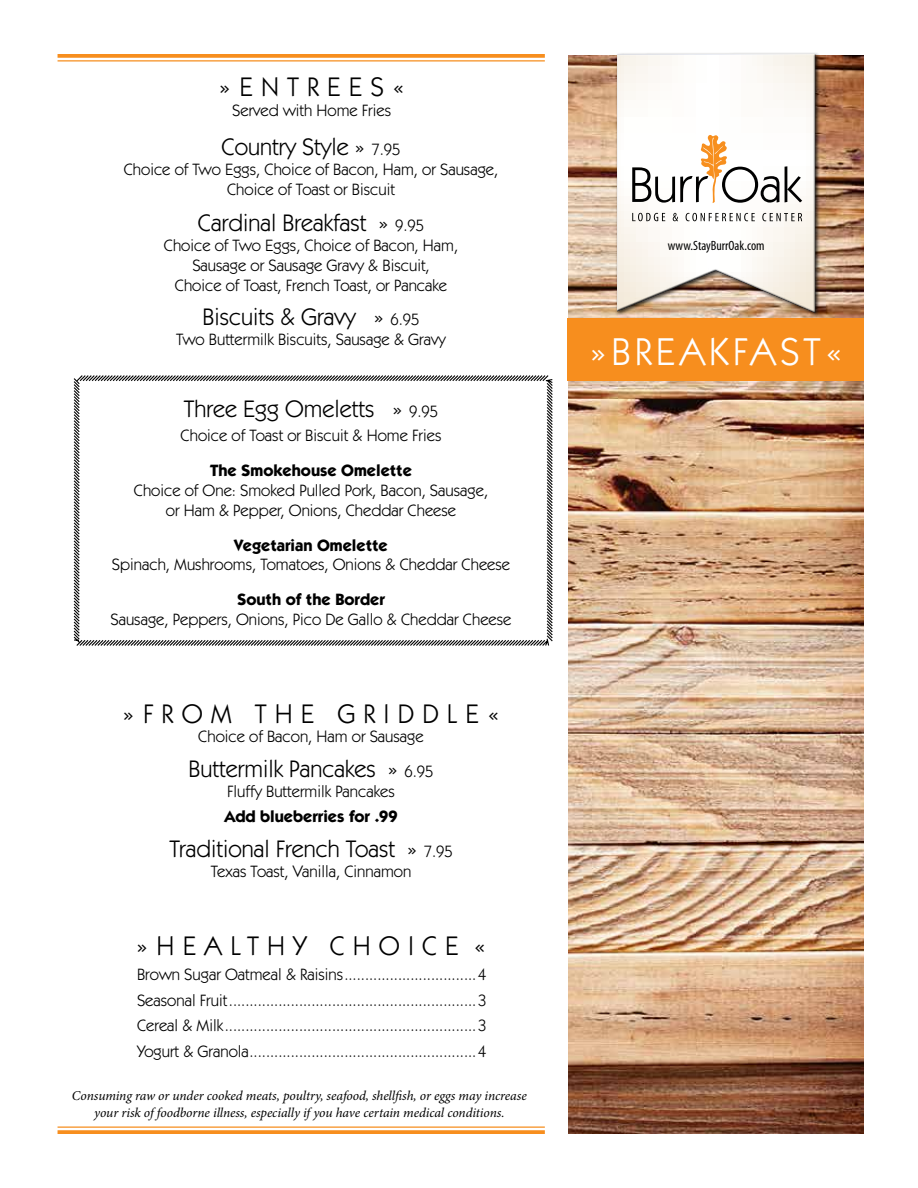
<style>
.page{position:relative;width:918px;height:1188px;background:#fff}
.page>*{position:absolute;margin:0;border:0;box-sizing:border-box;transform-origin:0 0}
.t1{font:39px "ITC Kabel Std";letter-spacing:.1em;color:#fff}
.t2{font:27px "ITC Kabel Std";letter-spacing:.3em;color:#000}
.t3{font:24px "ITC Kabel Std";color:#000}
.t4{font:16.5px/19.8px "ITC Kabel Std";color:#000;text-align:center}
.t5{font:700 16.5px "ITC Kabel Std";color:#000}
.t6{font:italic 13.5px/16.2px "Minion Pro";letter-spacing:-.005em;color:#000;text-align:center}
.t7{font:condensed 13.5px "Myriad Pro";color:#000}
.s1{font-size:16.5px}
</style>
<div class="page">
<img style="left:568px;top:55px;width:296px;height:1079px">
<svg style="left:58px;top:54px;width:487px;height:4px;background:#f7942b"></svg>
<hr style="left:58px;top:60px;width:487px;height:2px;background:#f78e1e">
<hr style="left:58px;top:1126px;width:487px;height:2px;background:#f78e1e">
<svg style="left:58px;top:1130px;width:487px;height:4px;background:#f7942b"></svg>
<div style="left:615px;top:52px;width:205px;height:266px;background:#000;opacity:.75"></div>
<div style="left:617px;top:53px;width:199px;height:262px;background:#000;opacity:.75"></div>
<div style="left:568px;top:319px;width:296px;height:62px;background:#f78e1e"></div>
<svg style="left:785px;top:166px;width:17px;height:36px"></svg>
<svg style="left:632px;top:134px;width:147px;height:69px"></svg>
<svg style="left:632px;top:213px;width:33px;height:8px"></svg>
<svg style="left:673px;top:213px;width:5px;height:8px"></svg>
<svg style="left:686px;top:213px;width:69px;height:8px"></svg>
<svg style="left:762px;top:213px;width:40px;height:8px"></svg>
<svg style="left:73px;top:375px;width:480px;height:271px"></svg>
<h2 class="t2" style="left:219px;top:72px;width:186px">»ENTREES«</h2>
<p class="t4" style="left:232px;top:101px;width:161px">Served with Home Fries</p>
<h3 class="t3" style="left:222px;top:133px;width:180px">Country Style » <span class="s1">7.95</span></h3>
<p class="t4" style="left:124px;top:159px;width:376px">Choice of Two Eggs, Choice of Bacon, Ham, or Sausage,<br>Choice of Toast or Biscuit</p>
<h3 class="t3" style="left:198px;top:209px;width:228px">Cardinal Breakfast » <span class="s1">9.95</span></h3>
<p class="t4" style="left:164px;top:235px;width:296px">Choice of Two Eggs, Choice of Bacon, Ham,<br>Sausage or Sausage Gravy &amp; Biscuit,<br>Choice of Toast, French Toast, or Pancake</p>
<h3 class="t3" style="left:203px;top:303px;width:218px">Biscuits &amp; Gravy » <span class="s1">6.95</span></h3>
<p class="t4" style="left:176px;top:330px;width:271px">Two Buttermilk Biscuits, Sausage &amp; Gravy</p>
<h3 class="t3" style="left:184px;top:395px;width:256px">Three Egg Omeletts » <span class="s1">9.95</span></h3>
<p class="t4" style="left:181px;top:426px;width:262px">Choice of Toast or Biscuit &amp; Home Fries</p>
<p class="t5" style="left:210px;top:461px;width:203px">The Smokehouse Omelette</p>
<p class="t4" style="left:134px;top:481px;width:356px">Choice of One: Smoked Pulled Pork, Bacon, Sausage, or Ham &amp; Pepper, Onions, Cheddar Cheese</p>
<p class="t5" style="left:234px;top:535px;width:155px">Vegetarian Omelette</p>
<p class="t4" style="left:112px;top:555px;width:400px">Spinach, Mushrooms, Tomatoes, Onions &amp; Cheddar Cheese</p>
<p class="t5" style="left:237px;top:590px;width:149px">South of the Border</p>
<p class="t4" style="left:111px;top:610px;width:403px">Sausage, Peppers, Onions, Pico De Gallo &amp; Cheddar Cheese</p>
<h2 class="t2" style="left:123px;top:698px;width:378px">»FROM THE GRIDDLE«</h2>
<p class="t4" style="left:198px;top:727px;width:227px">Choice of Bacon, Ham or Sausage</p>
<h3 class="t3" style="left:189px;top:755px;width:246px">Buttermilk Pancakes » <span class="s1">6.95</span></h3>
<p class="t4" style="left:227px;top:781px;width:169px">Fluffy Buttermilk Pancakes</p>
<p class="t5" style="left:224px;top:807px;width:175px">Add blueberries for .99</p>
<h3 class="t3" style="left:169px;top:835px;width:285px">Traditional French Toast » <span class="s1">7.95</span></h3>
<p class="t4" style="left:211px;top:862px;width:202px">Texas Toast, Vanilla, Cinnamon</p>
<h2 class="t2" style="left:137px;top:930px;width:351px">»HEALTHY CHOICE «</h2>
<p class="t4" style="left:137px;top:962px;width:351px;line-height:25.5px;text-align:justify">Brown Sugar Oatmeal &amp; Raisins................................4<br>Seasonal Fruit............................................................3<br>Cereal &amp; Milk.............................................................3<br>Yogurt &amp; Granola.......................................................4</p>
<p class="t6" style="left:72px;top:1088px;width:456px">Consuming raw or under cooked meats, poultry, seafood, shellfish, or eggs may increase your risk of foodborne illness, especially if you have certain medical conditions.</p>
<p class="t7" style="left:668px;top:238px;width:98px">www.StayBurrOak.com</p>
<h1 class="t1" style="left:590px;top:329px;width:254px">»BREAKFAST«</h1>
</div>
